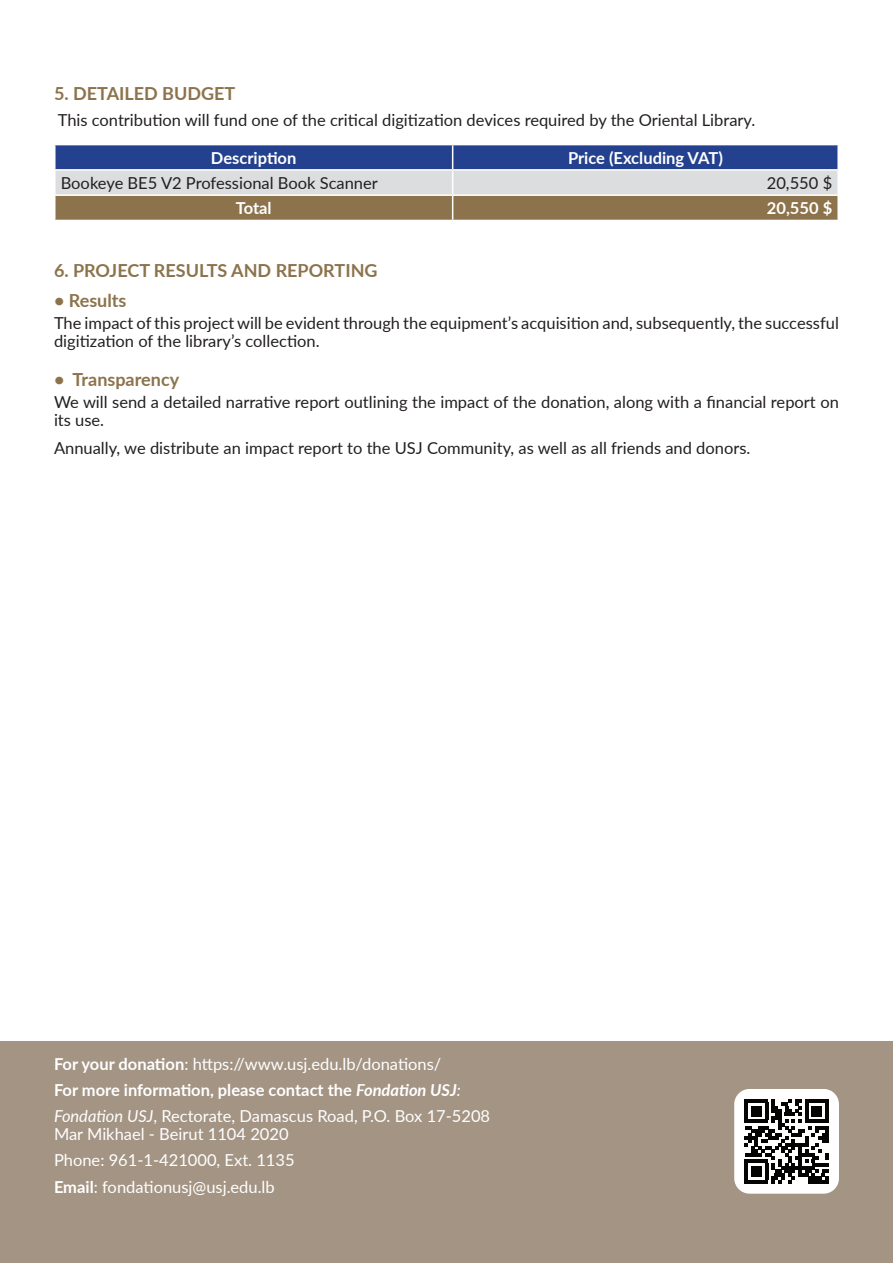
<style>
.page{position:relative;width:893px;height:1263px;background:#fff}
.page>*{position:absolute;margin:0;border:0;box-sizing:border-box;transform-origin:0 0}
.t1{font:700 18px "Lato";color:#8c734c}
.t2{font:16.5px/17.9px "Lato";color:#231f20}
.t3{font:16.5px/26.2px "Lato";color:#fff}
.t4{font:700 16.5px "Lato";color:#fff}
.s1{font-weight:700}
.s2{font-weight:700;font-style:italic}
.s3{font-style:italic}
</style>
<div class="page">
<svg style="left:55px;top:145px;width:783px;height:75px;background:#8a8b98"></svg>
<hr style="left:837px;top:196px;width:2px;height:24px;background:#fff">
<div style="left:0;top:1042px;width:893px;height:221px;background:#a49484"></div>
<svg style="left:734px;top:1089px;width:105px;height:105px;background:#a0a09f"></svg>
<hr style="left:745px;top:1180px;width:23px;height:3px;background:#040503">
<div style="left:751px;top:1166px;width:10px;height:10px;background:#040503"></div>
<p class="t1" style="left:54px;top:80px;width:183px">5. DETAILED BUDGET</p>
<p class="t2" style="left:58px;top:110px;width:699px">This contribution will fund one of the critical digitization devices required by the Oriental Library.</p>
<p class="t4" style="left:211px;top:146px;width:87px">Description</p>
<p class="t4" style="left:568px;top:146px;width:156px">Price (Excluding VAT)</p>
<p class="t2" style="left:61px;top:174px;width:319px">Bookeye BE5 V2 Professional Book Scanner</p>
<p class="t2" style="left:767px;top:174px;width:67px">20,550 $</p>
<p class="t4" style="left:236px;top:196px;width:37px">Total</p>
<p class="t4" style="left:767px;top:196px;width:67px">20,550 $</p>
<p class="t1" style="left:54px;top:257px;width:325px">6. PROJECT RESULTS AND REPORTING</p>
<p class="t1" style="left:54px;top:287px;width:74px">• Results</p>
<p class="t2" style="left:54px;top:313px;width:786px">The impact of this project will be evident through the equipment’s acquisition and, subsequently, the successful digitization of the library’s collection.</p>
<p class="t1" style="left:54px;top:366px;width:127px">• Transparency</p>
<p class="t2" style="left:54px;top:392px;width:786px">We will send a detailed narrative report outlining the impact of the donation, along with a financial report on its use.</p>
<p class="t2" style="left:54px;top:438px;width:698px">Annually, we distribute an impact report to the USJ Community, as well as all friends and donors.</p>
<p class="t3" style="left:54px;top:1050px;width:438px"><span class="s1">For your donation</span>: https://www.usj.edu.lb/donations/<br><span class="s1">For more information, please contact the</span> <span class="s2">Fondation USJ</span><span class="s3">:<br>Fondation USJ</span>, Rectorate, Damascus Road, P.O. Box 17-5208</p>
<p class="t3" style="left:54px;top:1120px;width:242px">Mar Mikhael - Beirut 1104 2020<br>Phone: 961-1-421000, Ext. 1135<br><span class="s1">Email</span>: fondationusj@usj.edu.lb</p>
</div>
